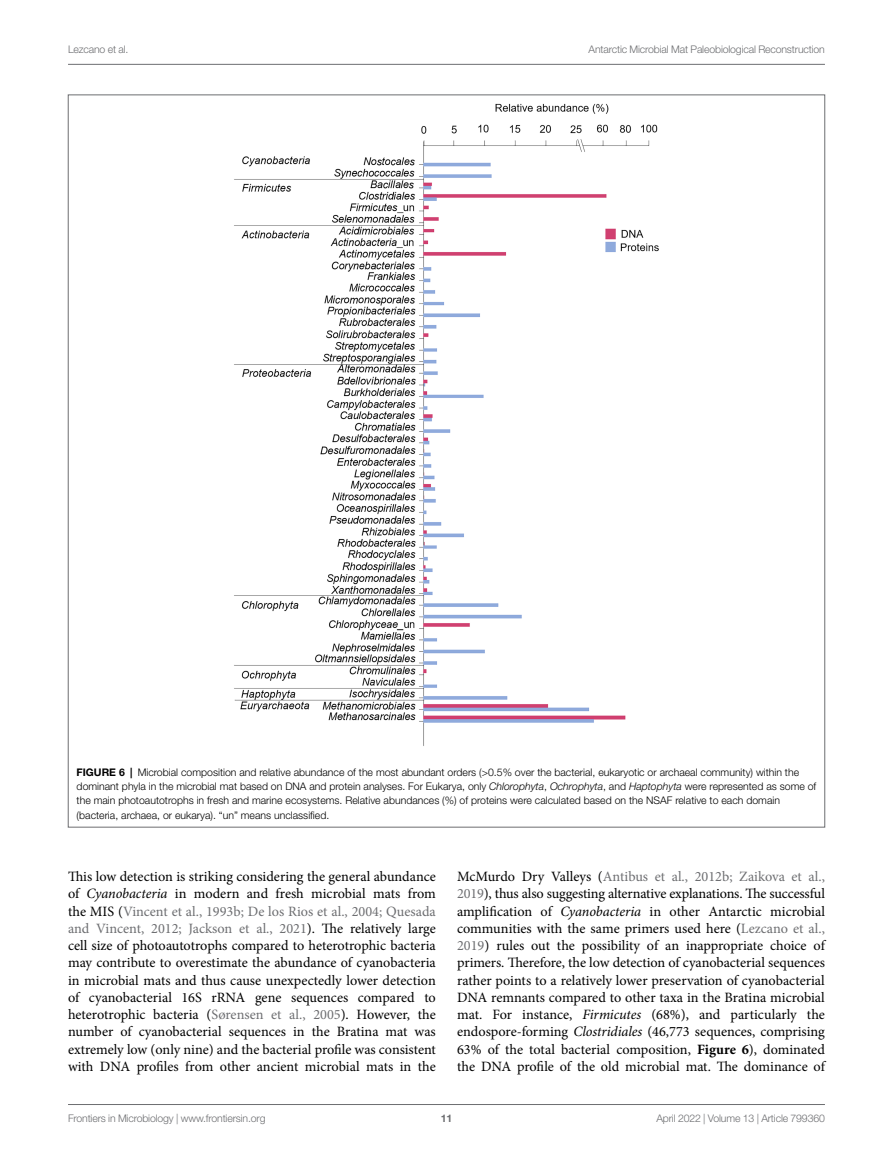
<style>
.page{position:relative;width:893px;height:1170px;background:#fff}
.page>*{position:absolute;margin:0;border:0;box-sizing:border-box;transform-origin:0 0}
.TEXT_FLUSH{font:14.25px/17.2px "Minion Pro";letter-spacing:-.005em;color:#000;text-align:justify}
.FIG_LEG{font:300 10.5px/14.2px "Helvetica Neue LT Std";color:#000}
.t1{font:300 10.5px "Helvetica Neue LT Std";letter-spacing:-.015em;color:#6d6e71}
.t2{font:700 10.5px "Helvetica Neue LT Std";color:#6d6e71}
.s1{font-weight:700}
.s2{font-style:italic}
.s3{color:#6d6e71}
</style>
<div class="page">
<hr style="left:68px;top:64px;width:757px;height:1px;background:#6d6e71">
<hr style="left:68px;top:1104px;width:757px;height:1px;background:#6d6e71">
<img style="left:234px;top:103px;width:425px;height:643px">
<p class="t1" style="left:68px;top:42px;width:62px">Lezcano et al.</p>
<p class="t1" style="left:589px;top:42px;width:238px">Antarctic Microbial Mat Paleobiological Reconstruction</p>
<p class="FIG_LEG" style="left:77px;top:764px;width:741px"><span class="s1">FIGURE 6 |</span> Microbial composition and relative abundance of the most abundant orders (&gt;0.5% over the bacterial, eukaryotic or archaeal community) within the dominant phyla in the microbial mat based on DNA and protein analyses. For Eukarya, only <span class="s2">Chlorophyta</span>, <span class="s2">Ochrophyta</span>, and <span class="s2">Haptophyta</span> were represented as some of the main photoautotrophs in fresh and marine ecosystems. Relative abundances (%) of proteins were calculated based on the NSAF relative to each domain (bacteria, archaea, or eukarya). “un” means unclassified.</p>
<p class="TEXT_FLUSH" style="left:68px;top:867px;width:369px">This low detection is striking considering the general abundance of <span class="s2">Cyanobacteria</span> in modern and fresh microbial mats from the MIS (<span class="s3">Vincent et al., 1993b; De los Rios et al., 2004; Quesada and Vincent, 2012; Jackson et al., 2021</span>). The relatively large cell size of photoautotrophs compared to heterotrophic bacteria may contribute to overestimate the abundance of cyanobacteria in microbial mats and thus cause unexpectedly lower detection of cyanobacterial 16S rRNA gene sequences compared to heterotrophic bacteria (<span class="s3">Sørensen et al., 2005</span>). However, the number of cyanobacterial sequences in the Bratina mat was extremely low (only nine) and the bacterial profile was consistent with DNA profiles from other ancient microbial mats in the</p>
<p class="TEXT_FLUSH" style="left:457px;top:867px;width:369px">McMurdo Dry Valleys (<span class="s3">Antibus et al., 2012b; Zaikova et al., 2019</span>), thus also suggesting alternative explanations. The successful amplification of <span class="s2">Cyanobacteria</span> in other Antarctic microbial communities with the same primers used here (<span class="s3">Lezcano et al., 2019</span>) rules out the possibility of an inappropriate choice of primers. Therefore, the low detection of cyanobacterial sequences rather points to a relatively lower preservation of cyanobacterial DNA remnants compared to other taxa in the Bratina microbial mat. For instance, <span class="s2">Firmicutes</span> (68%), and particularly the endospore-forming <span class="s2">Clostridiales</span> (46,773 sequences, comprising 63% of the total bacterial composition, <span class="s1">Figure 6</span>), dominated the DNA profile of the old microbial mat. The dominance of</p>
<p class="t1" style="left:68px;top:1111px;width:199px">Frontiers in Microbiology | www.frontiersin.org</p>
<p class="t2" style="left:441px;top:1111px;width:13px">11</p>
<p class="t1" style="left:656px;top:1111px;width:170px">April 2022 | Volume 13 | Article 799360</p>
</div>
